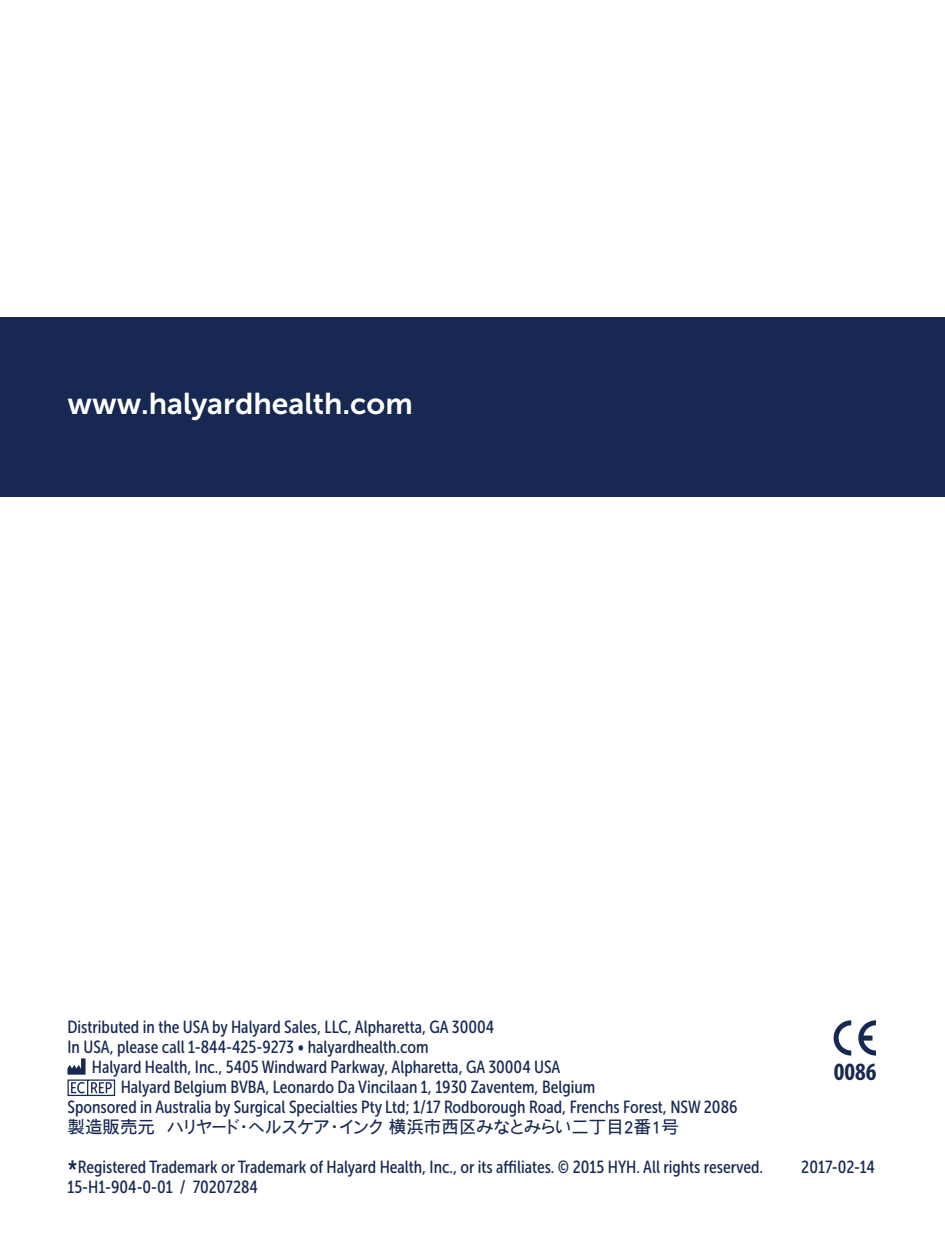
<style>
.page{position:relative;width:945px;height:1260px;background:#fff}
.page>*{position:absolute;margin:0;border:0;box-sizing:border-box;transform-origin:0 0}
.t1{font:30px "Museo Sans 700";color:#fff}
.t2{font:700 condensed 25px "Myriad Pro";color:#172953}
.t3{font:17.5px/20px "Museo Sans Cond 500";color:#172953}
.t4{font:17.5px "DF Gothic P Std W5";letter-spacing:-.045em;color:#172953}
.s1{font-size:25px}
</style>
<div class="page">
<div style="left:0;top:317px;width:945px;height:180px;background:#172953"></div>
<svg style="left:67px;top:1058px;width:49px;height:39px"></svg>
<svg style="left:834px;top:1020px;width:17px;height:36px"></svg>
<svg style="left:858px;top:1020px;width:18px;height:36px"></svg>
<h1 class="t1" style="left:68px;top:387px;width:347px">www.halyardhealth.com</h1>
<p class="t3" style="left:68px;top:1017px;width:428px">Distributed in the USA by Halyard Sales, LLC, Alpharetta, GA 30004<br>In USA, please call 1-844-425-9273 • halyardhealth.com</p>
<p class="t3" style="left:92px;top:1057px;width:470px">Halyard Health, Inc., 5405 Windward Parkway, Alpharetta, GA 30004 USA</p>
<p class="t3" style="left:121px;top:1077px;width:476px">Halyard Belgium BVBA, Leonardo Da Vincilaan 1, 1930 Zaventem, Belgium</p>
<p class="t3" style="left:68px;top:1097px;width:672px">Sponsored in Australia by Surgical Specialties Pty Ltd; 1/17 Rodborough Road, Frenchs Forest, NSW 2086</p>
<p class="t4" style="left:68px;top:1118px;width:613px">製造販売元 ハリヤード・ヘルスケア・インク 横浜市西区みなとみらい二丁目2番1号</p>
<p class="t3" style="left:68px;top:1157px;width:697px"><span class="s1">*</span>Registered Trademark or Trademark of Halyard Health, Inc., or its affiliates. © 2015 HYH. All rights reserved.</p>
<p class="t3" style="left:801px;top:1157px;width:75px">2017-02-14</p>
<p class="t3" style="left:67px;top:1177px;width:192px">15-H1-904-0-01 / 70207284</p>
<h2 class="t2" style="left:834px;top:1057px;width:44px">0086</h2>
</div>
